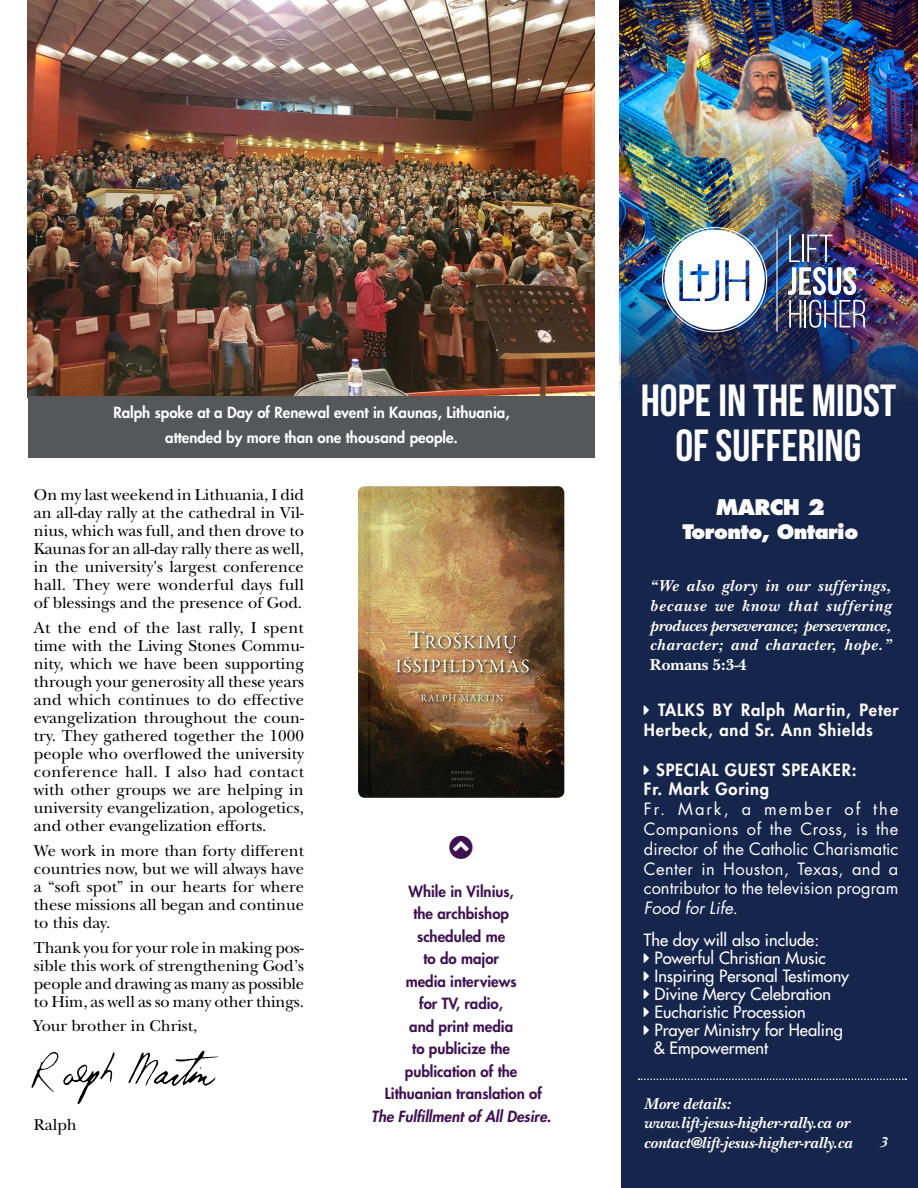
<style>
.page{position:relative;width:918px;height:1188px;background:#fff}
.page>*{position:absolute;margin:0;border:0;box-sizing:border-box;transform-origin:0 0}
.t1{font:700 45px/45px "Bebas Neue";color:#fff;text-align:center}
.t2{font:800 21px "Futura";letter-spacing:-.03em;color:#fff}
.t3{font:800 19.5px "Futura";letter-spacing:-.03em;color:#fff}
.t4{font:16.5px/18px "New Baskerville";color:#000;text-align:justify}
.t5{font:italic 700 16.5px/19.8px "New Baskerville";color:#fff;text-align:justify}
.t6{font:16.5px/18px "Futura";color:#fff}
.t7{font:16.5px/19.8px "Futura";color:#fff;text-align:justify}
.t8{font:800 16.5px/19.8px "Futura";letter-spacing:.05em;color:#fff}
.t9{font:700 16.5px "New Baskerville";color:#fff}
.t10{font:800 15px/22.5px "Futura";color:#3e1151;text-align:center}
.t11{font:800 15px/24.8px "Futura";color:#fff;text-align:center}
.t12{font:italic 800 15px "Futura";color:#3e1151}
.t13{font:italic 700 15px "New Baskerville";color:#fff}
.s1{font-style:italic}
</style>
<div class="page">
<div style="left:621px;top:0;width:297px;height:1188px;background:#16254c"></div>
<img style="left:28px;top:0;width:567px;height:397px">
<img style="left:620px;top:0;width:298px;height:399px">
<img style="left:652px;top:0;width:211px;height:399px">
<svg style="left:639px;top:1078px;width:267px;height:2px"></svg>
<img style="left:664px;top:230px;width:101px;height:100px">
<img style="left:788px;top:235px;width:78px;height:93px">
<hr style="left:776px;top:230px;width:2px;height:102px;background:#fff">
<div style="left:28px;top:397px;width:567px;height:61px;background:#555759"></div>
<img style="left:358px;top:486px;width:206px;height:312px">
<img style="left:174px;top:1051px;width:30px;height:33px">
<p class="t11" style="left:113px;top:400px;width:398px">Ralph spoke at a Day of Renewal event in Kaunas, Lithuania, attended by more than one thousand people.</p>
<p class="t4" style="left:34px;top:486px;width:272px">On my last weekend in Lithuania, I did an all-day rally at the cathedral in Vil&shy;nius, which was full, and then drove to Kaunas for an all-day rally there as well, in the university's largest conference hall. They were wonderful days full of blessings and the presence of God.</p>
<p class="t4" style="left:34px;top:619px;width:272px">At the end of the last rally, I spent time with the Living Stones Commu&shy;nity, which we have been supporting through your generosity all these years and which continues to do effective evangelization throughout the coun&shy;try. They gathered together the 1000 people who overflowed the university conference hall. I also had contact with other groups we are helping in university evangelization, apologetics, and other evangelization efforts.</p>
<p class="t4" style="left:34px;top:842px;width:272px">We work in more than forty different countries now, but we will always have a “soft spot” in our hearts for where these missions all began and continue to this day.</p>
<p class="t4" style="left:34px;top:938px;width:272px">Thank you for your role in making pos&shy;sible this work of strengthening God’s people and drawing as many as possible to Him, as well as so many other things.</p>
<p class="t4" style="left:34px;top:1017px;width:165px">Your brother in Christ,</p>
<p class="t4" style="left:34px;top:1116px;width:44px">Ralph</p>
<p class="t10" style="left:385px;top:880px;width:159px">While in Vilnius,<br>the archbishop scheduled me<br>to do major<br>media interviews<br>for TV, radio,<br>and print media<br>to publicize the publication of the<br>Lithuanian translation of</p>
<p class="t12" style="left:371px;top:1107px;width:181px">The Fulfillment of All Desire.</p>
<h1 class="t1" style="left:641px;top:378px;width:257px">HOPE IN THE MIDST<br>OF SUFFERING</h1>
<p class="t2" style="left:716px;top:494px;width:111px">MARCH 2</p>
<p class="t3" style="left:683px;top:519px;width:177px">Toronto, Ontario</p>
<p class="t5" style="left:650px;top:576px;width:243px">“We also glory in our sufferings, because we know that suffering produces perseverance; perseverance, character; and character, hope.”</p>
<p class="t9" style="left:650px;top:655px;width:99px">Romans 5:3-4</p>
<p class="t8" style="left:644px;top:700px;width:256px;text-indent:14px">TALKS BY Ralph Martin, Peter<br>Herbeck, and Sr. Ann Shields</p>
<p class="t8" style="left:644px;top:760px;width:214px;text-indent:12px">SPECIAL GUEST SPEAKER:<br>Fr. Mark Goring</p>
<p class="t7" style="left:644px;top:799px;width:256px">Fr. Mark, a member of the Companions of the Cross, is the director of the Catholic Charismatic Center in Houston, Texas, and a contributor to the television program <span class="s1">Food for Life</span>.</p>
<p class="t6" style="left:653px;top:931px;width:197px;text-indent:-10px">The day will also include:<br>Powerful Christian Music<br>Inspiring Personal Testimony<br>Divine Mercy Celebration<br>Eucharistic Procession<br>Prayer Ministry for Healing &amp; Empowerment</p>
<p class="t5" style="left:644px;top:1093px;width:210px;text-align:left">More details: www.lift-jesus-higher-rally.ca or contact@lift-jesus-higher-rally.ca</p>
<p class="t13" style="left:880px;top:1134px;width:9px">3</p>
</div>
